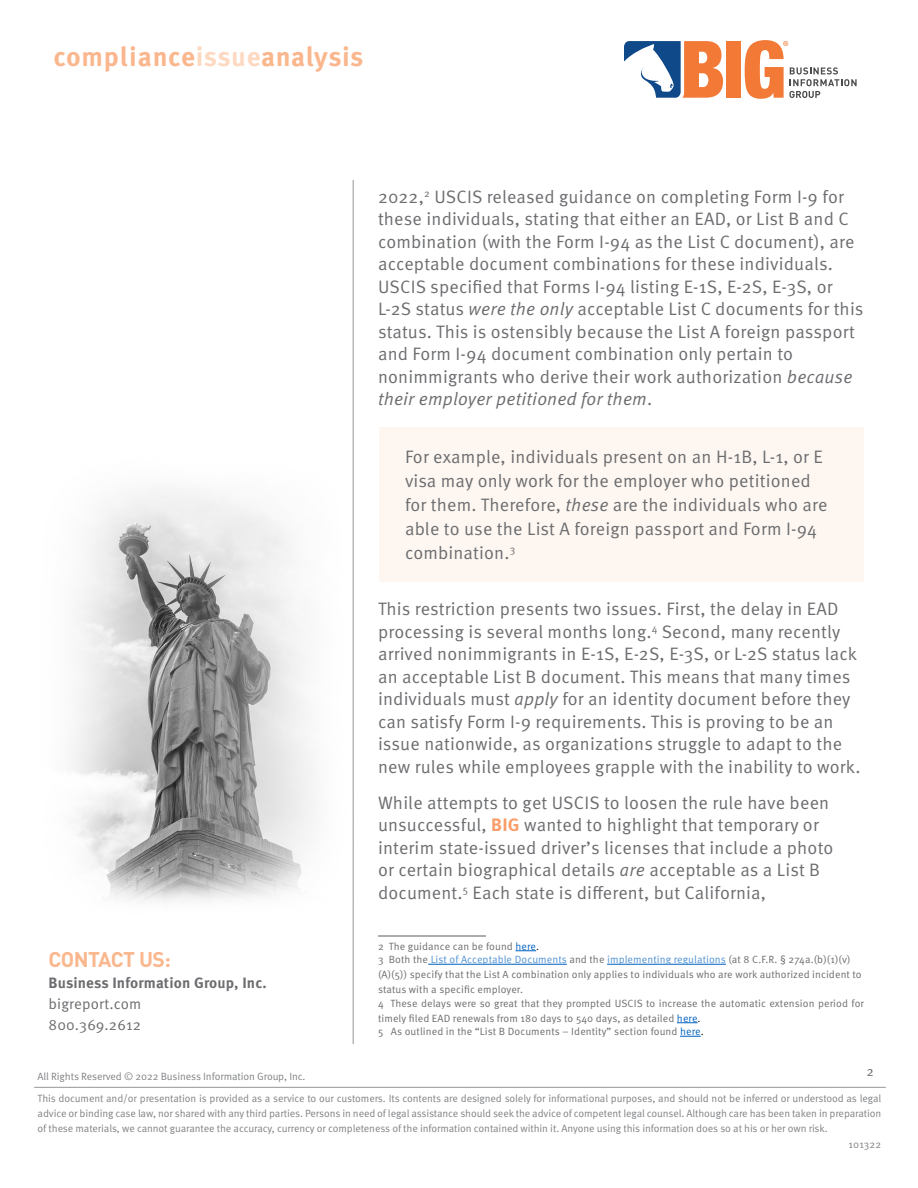
<style>
.page{position:relative;width:918px;height:1188px;background:#fff}
.page>*{position:absolute;margin:0;border:0;box-sizing:border-box;transform-origin:0 0}
.t1{font:700 27px "Meta OT";letter-spacing:.02em;color:#fab78e}
.t2{font:700 21px "DINOT";letter-spacing:-.035em;color:#fab78e}
.Callout{font:18px/22.5px "Meta OT Norm";letter-spacing:.01em;color:#6c6d70}
.t3{font:700 15px "Meta OT";letter-spacing:.01em;color:#6c6d70}
.t4{font:15px/21px "Meta OT Norm";letter-spacing:.01em;color:#6c6d70}
.t5{font:13.5px "Meta OT Norm";color:#6c6d70}
.t6{font:10.5px/21.8px "Meta OT Norm";letter-spacing:-.01em;color:#808285}
.t7{font:10.5px/15px "Meta OT Norm";letter-spacing:.01em;color:#6c6d70}
.s1{color:#fdd9c1}
.s2{font-family:"Meta OT Norm Ita"}
.s3{font-family:"Meta OT";font-weight:700;color:#f89e6b}
.s4{color:#0563c1}
.s5{color:#231f20}
.s6{color:#5092d4}
</style>
<div class="page">
<img style="left:72px;top:446px;width:281px;height:482px">
<hr style="left:34px;top:1087px;width:852px;height:1px;background:#939598">
<div style="left:727px;top:41px;width:14px;height:57px;background:#f37937"></div>
<svg style="left:745px;top:40px;width:112px;height:59px"></svg>
<svg style="left:624px;top:41px;width:99px;height:57px"></svg>
<hr style="left:353px;top:180px;width:1px;height:864px;background:#939598">
<div style="left:379px;top:428px;width:485px;height:154px;background:#fef7f1"></div>
<hr style="left:378px;top:935px;width:108px;height:2px;background:#6c6d70">
<svg style="left:515px;top:950px;width:21px;height:1px"></svg>
<hr style="left:428px;top:964px;width:139px;height:1px;background:#0563c1">
<hr style="left:607px;top:964px;width:119px;height:1px;background:#0563c1">
<svg style="left:677px;top:1022px;width:21px;height:1px"></svg>
<svg style="left:680px;top:1036px;width:21px;height:1px"></svg>
<h1 class="t1" style="left:53px;top:40px;width:311px">compliance<span class="s1">issue</span>analysis</h1>
<p class="t2" style="left:49px;top:945px;width:124px">CONTACT US:</p>
<p class="t3" style="left:49px;top:973px;width:220px">Business Information Group, Inc.</p>
<p class="t4" style="left:49px;top:993px;width:94px">bigreport.com<br>800.369.2612</p>
<p class="Callout" style="left:378px;top:185px;width:487px">2022,<sup>2</sup> USCIS released guidance on completing Form I-9 for these individuals, stating that either an EAD, or List B and C combination (with the Form I-94 as the List C document), are acceptable document combinations for these individuals.<br>USCIS specified that Forms I-94 listing E-1S, E-2S, E-3S, or L-2S status <span class="s2">were the only</span> acceptable List C documents for this status. This is ostensibly because the List A foreign passport and Form I-94 document combination only pertain to nonimmigrants who derive their work authorization <span class="s2">because their employer petitioned for them</span>.</p>
<p class="Callout" style="left:405px;top:445px;width:424px;line-height:24px">For example, individuals present on an H-1B, L-1, or E visa may only work for the employer who petitioned for them. Therefore, <span class="s2">these</span> are the individuals who are able to use the List A foreign passport and Form I-94 combination.<sup>3</sup></p>
<p class="Callout" style="left:378px;top:598px;width:484px">This restriction presents two issues. First, the delay in EAD processing is several months long.<sup>4</sup> Second, many recently arrived nonimmigrants in E-1S, E-2S, E-3S, or L-2S status lack an acceptable List B document. This means that many times individuals must <span class="s2">apply</span> for an identity document before they can satisfy Form I-9 requirements. This is proving to be an issue nationwide, as organizations struggle to adapt to the new rules while employees grapple with the inability to work.</p>
<p class="Callout" style="left:378px;top:791px;width:457px">While attempts to get USCIS to loosen the rule have been unsuccessful, <span class="s3">BIG</span> wanted to highlight that temporary or interim state-issued driver’s licenses that include a photo or certain biographical details <span class="s2">are</span> acceptable as a List B document.<sup>5</sup> Each state is different, but California,</p>
<p class="t7" style="left:378px;top:938px;width:163px">2 The guidance can be found <span class="s4">here</span><span class="s5">.</span></p>
<p class="t7" style="left:378px;top:952px;width:485px">3 Both the <span class="s6">List of Acceptable Documents</span> and the <span class="s6">implementing regulations</span> (at 8 C.F.R. § 274a.(b)(1)(v) (A)(5)) specify that the List A combination only applies to individuals who are work authorized incident to status with a specific employer.</p>
<p class="t7" style="left:378px;top:995px;width:488px">4 These delays were so great that they prompted USCIS to increase the automatic extension period for timely filed EAD renewals from 180 days to 540 days, as detailed <span class="s4">here</span><span class="s5">.</span></p>
<p class="t7" style="left:378px;top:1024px;width:327px">5 As outlined in the “List B Documents – Identity” section found <span class="s4">here</span><span class="s5">.</span></p>
<p class="t5" style="left:866px;top:1063px;width:9px">2</p>
<p class="t6" style="left:38px;top:1066px;width:845px">All Rights Reserved © 2022 Business Information Group, Inc.<br>This document and/or presentation is provided as a service to our customers. Its contents are designed solely for informational purposes, and should not be inferred or understood as legal</p>
<p class="t6" style="left:38px;top:1106px;width:845px;line-height:15px">advice or binding case law, nor shared with any third parties. Persons in need of legal assistance should seek the advice of competent legal counsel. Although care has been taken in preparation of these materials, we cannot guarantee the accuracy, currency or completeness of the information contained within it. Anyone using this information does so at his or her own risk.</p>
<p class="t6" style="left:849px;top:1134px;width:34px">101322</p>
</div>
